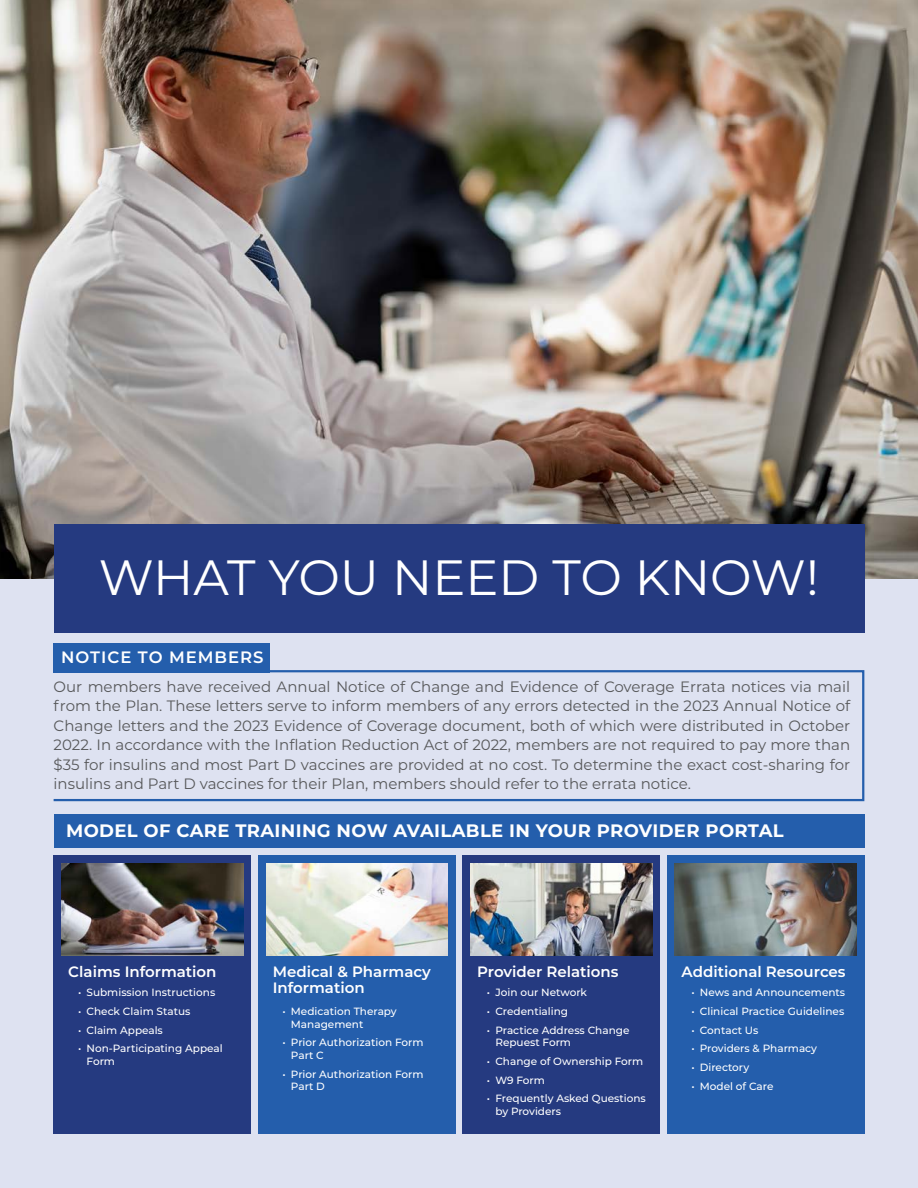
<style>
.page{position:relative;width:918px;height:1188px;background:#fff}
.page>*{position:absolute;margin:0;border:0;box-sizing:border-box;transform-origin:0 0}
.t1{font:49.5px "Montserrat";color:#fff}
.t2{font:700 18px "Montserrat";letter-spacing:.02em;color:#fff}
.t3{font:600 16.5px "Montserrat";letter-spacing:.06em;color:#fff}
.t4{font:15px/19.5px "Montserrat";color:#57585a;text-align:justify}
.t5{font:600 15px/16.5px "Montserrat";color:#fff}
.t6{font:500 10.5px/12.6px "Montserrat";color:#fff}
</style>
<div class="page">
<div style="left:0;top:120px;width:918px;height:1068px;background:#dee2f1"></div>
<img style="left:0;top:0;width:918px;height:578px">
<div style="left:54px;top:524px;width:810px;height:109px;background:#253a80"></div>
<div style="left:54px;top:643px;width:216px;height:29px;background:#245eac"></div>
<div style="left:52px;top:670px;width:812px;height:131px;border:2px solid #245eac"></div>
<div style="left:54px;top:855px;width:197px;height:278px;background:#253a80"></div>
<img style="left:62px;top:863px;width:181px;height:92px">
<div style="left:462px;top:855px;width:198px;height:278px;background:#253a80"></div>
<img style="left:470px;top:863px;width:182px;height:92px">
<div style="left:667px;top:855px;width:197px;height:278px;background:#245eac"></div>
<img style="left:675px;top:863px;width:182px;height:92px">
<div style="left:258px;top:855px;width:198px;height:278px;background:#245eac"></div>
<img style="left:266px;top:863px;width:182px;height:92px">
<div style="left:54px;top:814px;width:811px;height:34px;background:#245eac"></div>
<p class="t1" style="left:99px;top:544px;width:722px">WHAT YOU NEED TO KNOW!</p>
<p class="t3" style="left:61px;top:646px;width:204px">NOTICE TO MEMBERS</p>
<p class="t4" style="left:54px;top:676px;width:798px">Our members have received Annual Notice of Change and Evidence of Coverage Errata notices via mail from the Plan. These letters serve to inform members of any errors detected in the 2023 Annual Notice of Change letters and the 2023 Evidence of Coverage document, both of which were distributed in October 2022. In accordance with the Inflation Reduction Act of 2022, members are not required to pay more than $35 for insulins and most Part D vaccines are provided at no cost. To determine the exact cost-sharing for insulins and Part D vaccines for their Plan, members should refer to the errata notice.</p>
<p class="t2" style="left:66px;top:818px;width:719px">MODEL OF CARE TRAINING NOW AVAILABLE IN YOUR PROVIDER PORTAL</p>
<p class="t5" style="left:68px;top:963px;width:150px">Claims Information</p>
<p class="t6" style="left:78px;top:986px;width:139px">• Submission Instructions</p>
<p class="t6" style="left:78px;top:1005px;width:114px">• Check Claim Status</p>
<p class="t6" style="left:78px;top:1023px;width:86px">• Claim Appeals</p>
<p class="t6" style="left:87px;top:1042px;width:138px;text-indent:-9px">• Non-Participating Appeal<br>Form</p>
<p class="t5" style="left:273px;top:963px;width:160px">Medical &amp; Pharmacy<br>Information</p>
<p class="t6" style="left:291px;top:1004px;width:107px;text-indent:-9px">• Medication Therapy<br>Management</p>
<p class="t6" style="left:291px;top:1036px;width:134px;text-indent:-9px">• Prior Authorization Form<br>Part C</p>
<p class="t6" style="left:291px;top:1067px;width:134px;text-indent:-9px">• Prior Authorization Form<br>Part D</p>
<p class="t5" style="left:477px;top:963px;width:143px">Provider Relations</p>
<p class="t6" style="left:487px;top:986px;width:102px">• Join our Network</p>
<p class="t6" style="left:487px;top:1005px;width:83px">• Credentialing</p>
<p class="t6" style="left:495px;top:1023px;width:136px;text-indent:-9px">• Practice Address Change<br>Repuest Form</p>
<p class="t6" style="left:487px;top:1055px;width:158px">• Change of Ownership Form</p>
<p class="t6" style="left:487px;top:1073px;width:60px">• W9 Form</p>
<p class="t6" style="left:495px;top:1092px;width:152px;text-indent:-9px">• Frequently Asked Questions by Providers</p>
<p class="t5" style="left:682px;top:963px;width:166px">Additional Resources</p>
<p class="t6" style="left:691px;top:986px;width:155px">• News and Announcements</p>
<p class="t6" style="left:691px;top:1005px;width:154px">• Clinical Practice Guidelines</p>
<p class="t6" style="left:691px;top:1023px;width:69px">• Contact Us</p>
<p class="t6" style="left:691px;top:1042px;width:127px">• Providers &amp; Pharmacy</p>
<p class="t6" style="left:691px;top:1061px;width:59px">• Directory</p>
<p class="t6" style="left:691px;top:1079px;width:84px">• Model of Care</p>
</div>
